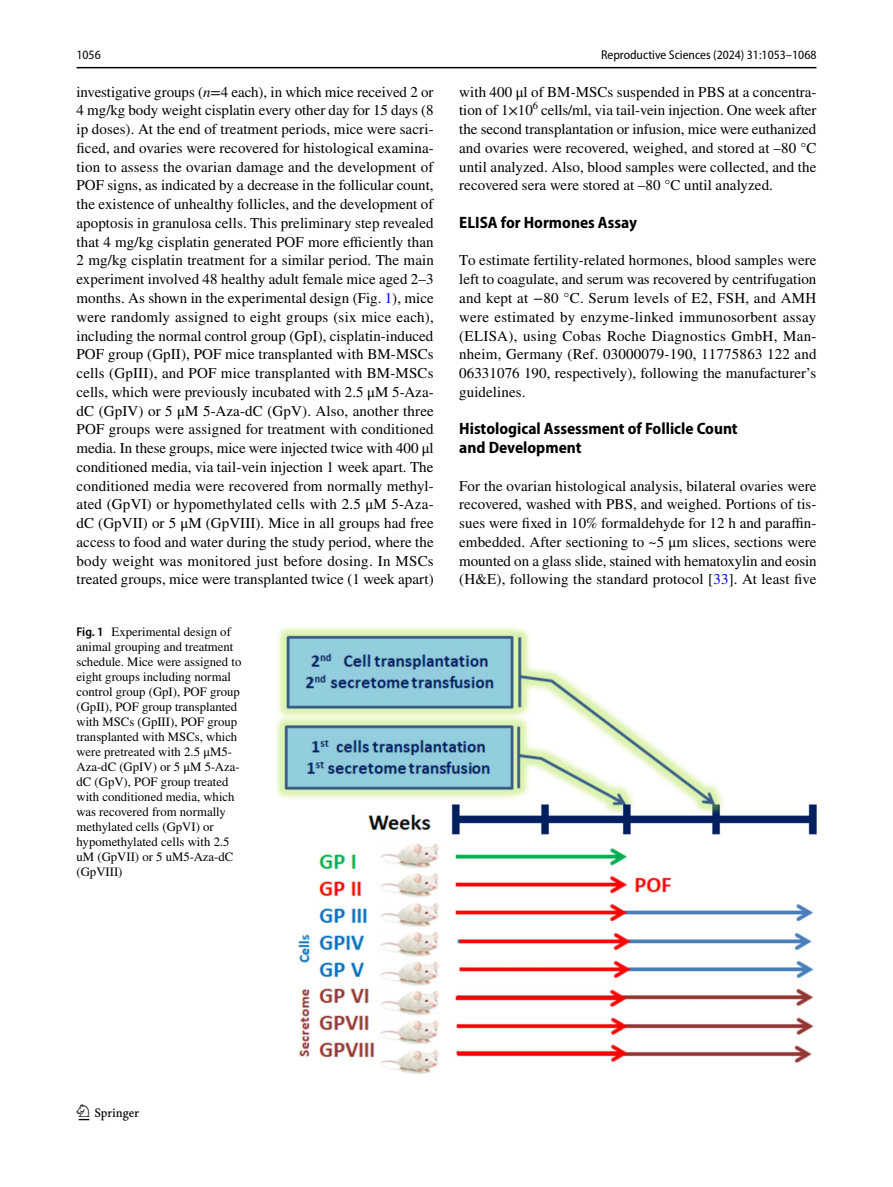
<style>
.page{position:relative;width:893px;height:1187px;background:#fff}
.page>*{position:absolute;margin:0;border:0;box-sizing:border-box;transform-origin:0 0}
.t1{font:22.5px "Springnew Regular 2";color:#000}
.t2{font:700 semi-condensed 16.5px/18.8px "Myriad Pro";color:#000}
.t3{font:15px/18.8px "STIX";letter-spacing:.005em;color:#000;text-align:justify}
.t4{font:12.75px/15px "STIX";color:#000}
.t5{font:semi-condensed 12.75px "Myriad Pro";color:#000}
.s1{font-style:italic}
.s2{color:#00f}
.s3{font-family:"Myriad Pro";font-weight:600;font-stretch:semi-condensed}
</style>
<div class="page">
<hr style="left:77px;top:67px;width:739px;height:1px;background:#000">
<img style="left:276px;top:627px;width:540px;height:446px">
<p class="t5" style="left:77px;top:48px;width:26px">1056</p>
<p class="t5" style="left:601px;top:48px;width:217px">Reproductive Sciences (2024) 31:1053–1068</p>
<p class="t3" style="left:77px;top:83px;width:359px">investigative groups (<span class="s1">n</span>=4 each), in which mice received 2 or 4 mg/kg body weight cisplatin every other day for 15 days (8 ip doses). At the end of treatment periods, mice were sacri&shy;ficed, and ovaries were recovered for histological examina&shy;tion to assess the ovarian damage and the development of POF signs, as indicated by a decrease in the follicular count, the existence of unhealthy follicles, and the development of apoptosis in granulosa cells. This preliminary step revealed that 4 mg/kg cisplatin generated POF more efficiently than 2 mg/kg cisplatin treatment for a similar period. The main experiment involved 48 healthy adult female mice aged 2–3 months. As shown in the experimental design (Fig. <span class="s2">1</span>), mice were randomly assigned to eight groups (six mice each), including the normal control group (GpI), cisplatin-induced POF group (GpII), POF mice transplanted with BM-MSCs cells (GpIII), and POF mice transplanted with BM-MSCs cells, which were previously incubated with 2.5 μM 5-Aza&shy;dC (GpIV) or 5 μM 5-Aza-dC (GpV). Also, another three POF groups were assigned for treatment with conditioned media. In these groups, mice were injected twice with 400 μl conditioned media, via tail-vein injection 1 week apart. The conditioned media were recovered from normally methyl&shy;ated (GpVI) or hypomethylated cells with 2.5 μM 5-Aza&shy;dC (GpVII) or 5 μM (GpVIII). Mice in all groups had free access to food and water during the study period, where the body weight was monitored just before dosing. In MSCs treated groups, mice were transplanted twice (1 week apart)</p>
<p class="t3" style="left:459px;top:83px;width:359px">with 400 μl of BM-MSCs suspended in PBS at a concentra&shy;tion of 1×10<sup>6</sup> cells/ml, via tail-vein injection. One week after the second transplantation or infusion, mice were euthanized and ovaries were recovered, weighed, and stored at –80 °C until analyzed. Also, blood samples were collected, and the recovered sera were stored at –80 °C until analyzed.</p>
<p class="t2" style="left:459px;top:213px;width:179px">ELISA for Hormones Assay</p>
<p class="t3" style="left:459px;top:252px;width:359px">To estimate fertility-related hormones, blood samples were left to coagulate, and serum was recovered by centrifugation and kept at −80 °C. Serum levels of E2, FSH, and AMH were estimated by enzyme-linked immunosorbent assay (ELISA), using Cobas Roche Diagnostics GmbH, Man&shy;nheim, Germany (Ref. 03000079-190, 11775863 122 and 06331076 190, respectively), following the manufacturer’s guidelines.</p>
<p class="t2" style="left:459px;top:419px;width:280px">Histological Assessment of Follicle Count and Development</p>
<p class="t3" style="left:459px;top:477px;width:359px">For the ovarian histological analysis, bilateral ovaries were recovered, washed with PBS, and weighed. Portions of tis&shy;sues were fixed in 10% formaldehyde for 12 h and paraffin&shy;embedded. After sectioning to ~5 μm slices, sections were mounted on a glass slide, stained with hematoxylin and eosin (H&amp;E), following the standard protocol [<span class="s2">33</span>]. At least five</p>
<p class="t4" style="left:77px;top:625px;width:166px"><span class="s3">Fig. 1</span> Experimental design of animal grouping and treatment schedule. Mice were assigned to eight groups including normal control group (GpI), POF group (GpII), POF group transplanted with MSCs (GpIII), POF group transplanted with MSCs, which were pretreated with 2.5 μM5-<br>Aza-dC (GpIV) or 5 μM 5-Aza&shy;dC (GpV), POF group treated with conditioned media, which was recovered from normally methylated cells (GpVI) or hypomethylated cells with 2.5 uM (GpVII) or 5 uM5-Aza-dC (GpVIII)</p>
<h1 class="t1" style="left:79px;top:1104px;width:62px">1 3</h1>
</div>
